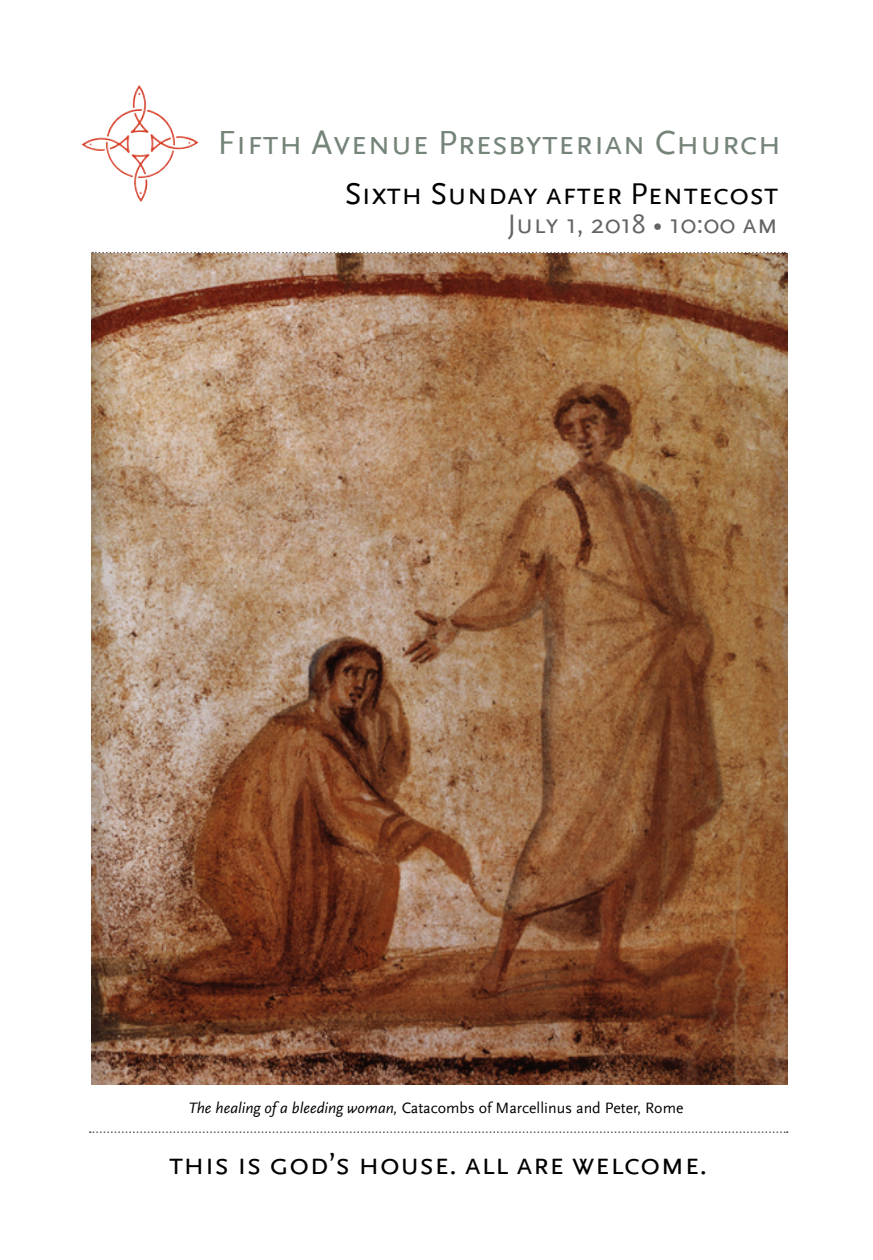
<style>
.page{position:relative;width:873px;height:1260px;background:#fff}
.page>*{position:absolute;margin:0;border:0;box-sizing:border-box;transform-origin:0 0}
.t1{font:35px "Scala Sans LF Caps";color:#758478}
.t2{font:31.5px "Scala Sans Caps";color:#000}
.t3{font:28px "Scala Sans Caps";color:#636466}
.t4{font:15.75px "Scala Sans LF";color:#000}
.s1{font-family:"Scala Sans";font-style:italic}
</style>
<div class="page">
<svg style="left:90px;top:1131px;width:697px;height:2px"></svg>
<svg style="left:92px;top:252px;width:693px;height:2px"></svg>
<img style="left:106px;top:85px;width:69px;height:61px">
<img style="left:91px;top:254px;width:696px;height:831px">
<h1 class="t1" style="left:218px;top:124px;width:565px">Fifth Avenue Presbyterian Church</h1>
<h2 class="t2" style="left:345px;top:177px;width:435px">Sixth Sunday after Pentecost</h2>
<h3 class="t3" style="left:508px;top:209px;width:272px">July 1, 2018 • 10:00 am</h3>
<p class="t4" style="left:188px;top:1100px;width:496px"><span class="s1">The healing of a bleeding woman,</span> Catacombs of Marcellinus and Peter, Rome</p>
<h2 class="t2" style="left:169px;top:1146px;width:540px">this is god’s house. all are welcome.</h2>
</div>
